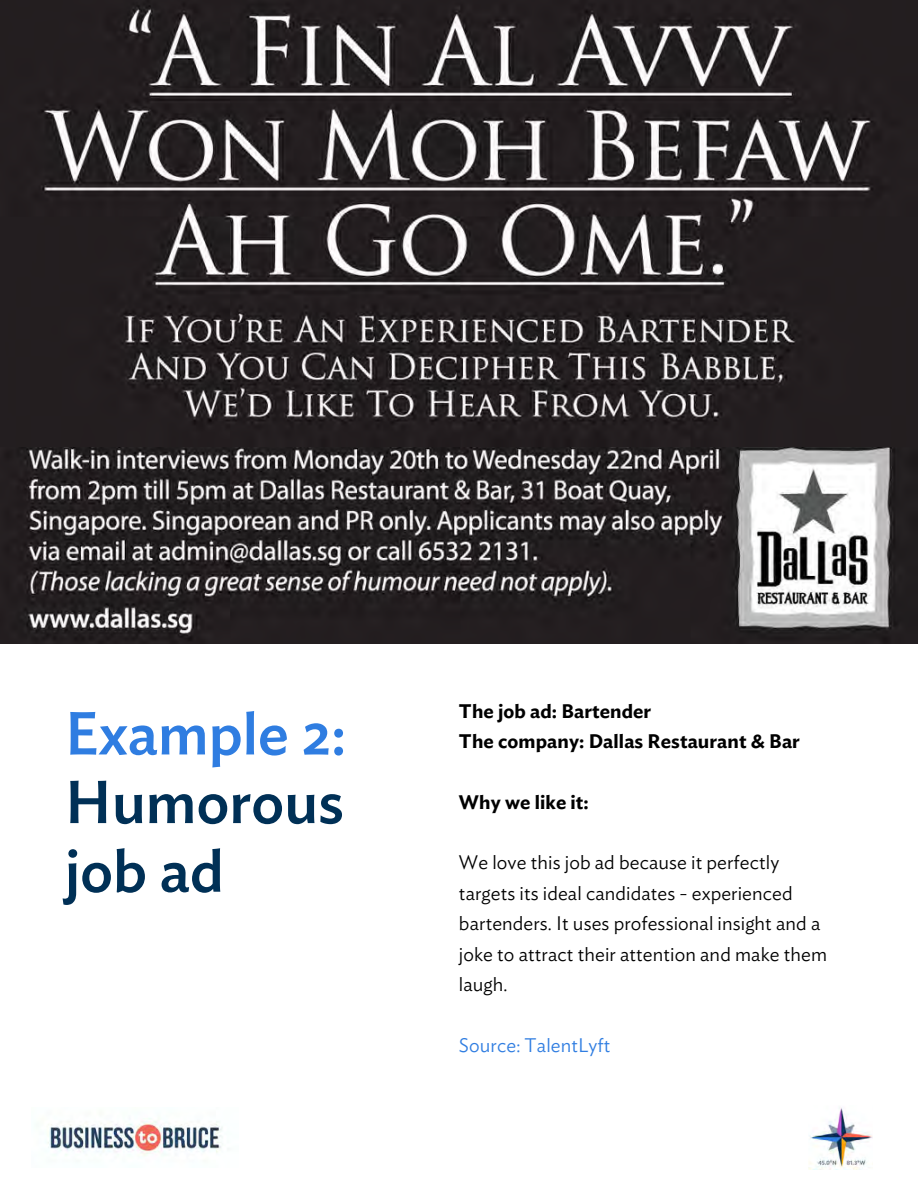
<style>
.page{position:relative;width:918px;height:1188px;background:#fff}
.page>*{position:absolute;margin:0;border:0;box-sizing:border-box;transform-origin:0 0}
.t1{font:500 60px/68.7px "Ideal Sans";color:#003056}
.t2{font:500 60px "Ideal Sans";color:#2f7de1}
.t3{font:300 19.5px/30.3px "Ideal Sans";letter-spacing:.005em;color:#000}
.t4{font:600 19.5px/30.3px "Ideal Sans";letter-spacing:.005em;color:#000}
.t5{font:300 19.5px "Ideal Sans";letter-spacing:.005em;color:#2f7de1}
</style>
<div class="page">
<img style="left:0;top:0;width:918px;height:644px">
<img style="left:48px;top:1118px;width:175px;height:38px">
<img style="left:809px;top:1107px;width:64px;height:62px">
<h1 class="t2" style="left:65px;top:706px;width:283px">Example 2:</h1>
<h1 class="t1" style="left:65px;top:771px;width:281px">Humorous job ad</h1>
<p class="t4" style="left:459px;top:697px;width:342px">The job ad: Bartender<br>The company: Dallas Restaurant &amp; Bar</p>
<p class="t4" style="left:459px;top:788px;width:131px">Why we like it:</p>
<p class="t3" style="left:459px;top:848px;width:370px">We love this job ad because it perfectly targets its ideal candidates - experienced bartenders. It uses professional insight and a joke to attract their attention and make them laugh.</p>
<p class="t5" style="left:459px;top:1036px;width:153px">Source: TalentLyft</p>
</div>
